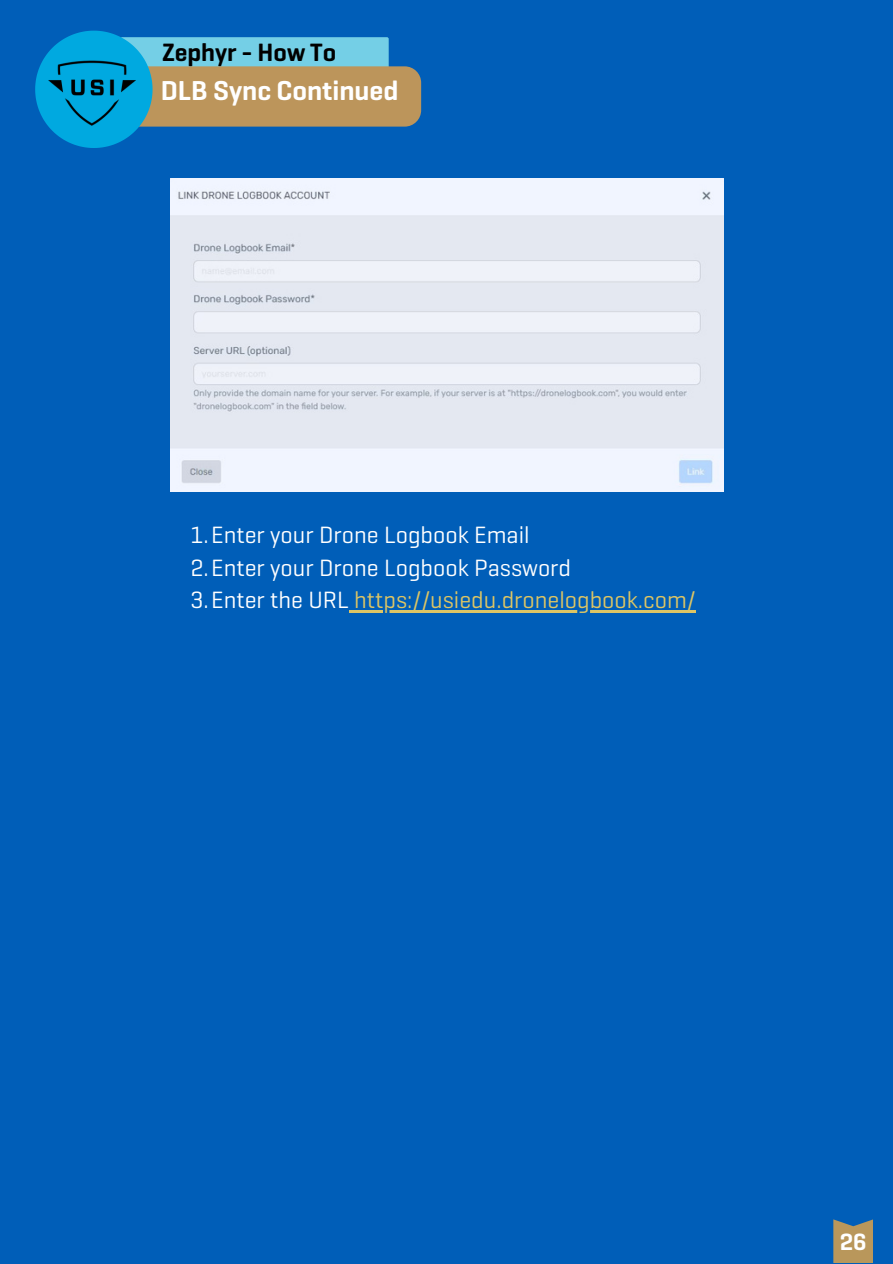
<style>
.page{position:relative;width:893px;height:1264px;background:#fff}
.page>*{position:absolute;margin:0;border:0;box-sizing:border-box;transform-origin:0 0}
.t1{font:600 27.9px "Geogrotesque";color:#fff}
.t2{font:600 25.5px "Geogrotesque";color:#000}
.t3{font:24px/32.7px "Geogrotesque";color:#fff}
.t4{font:600 24px "Geogrotesque";color:#fff}
.s1{color:#ddc564}
</style>
<div class="page">
<div style="left:0;top:0;width:892px;height:1263px;background:#005eb8"></div>
<svg style="left:833px;top:1219px;width:40px;height:44px;background:#a79163"></svg>
<svg style="left:47px;top:31px;width:374px;height:116px"></svg>
<img style="left:35px;top:54px;width:113px;height:77px">
<img style="left:170px;top:178px;width:553px;height:313px">
<hr style="left:349px;top:610px;width:346px;height:2px;background:#ddc564">
<p class="t2" style="left:162px;top:37px;width:176px">Zephyr - How To</p>
<p class="t1" style="left:161px;top:73px;width:239px">DLB Sync Continued</p>
<p class="t3" style="left:190px;top:518px;width:506px">1.Enter your Drone Logbook Email<br>2.Enter your Drone Logbook Password<br>3.Enter the URL <span class="s1">https://usiedu.dronelogbook.com/</span></p>
<p class="t4" style="left:839px;top:1226px;width:28px">26</p>
</div>
